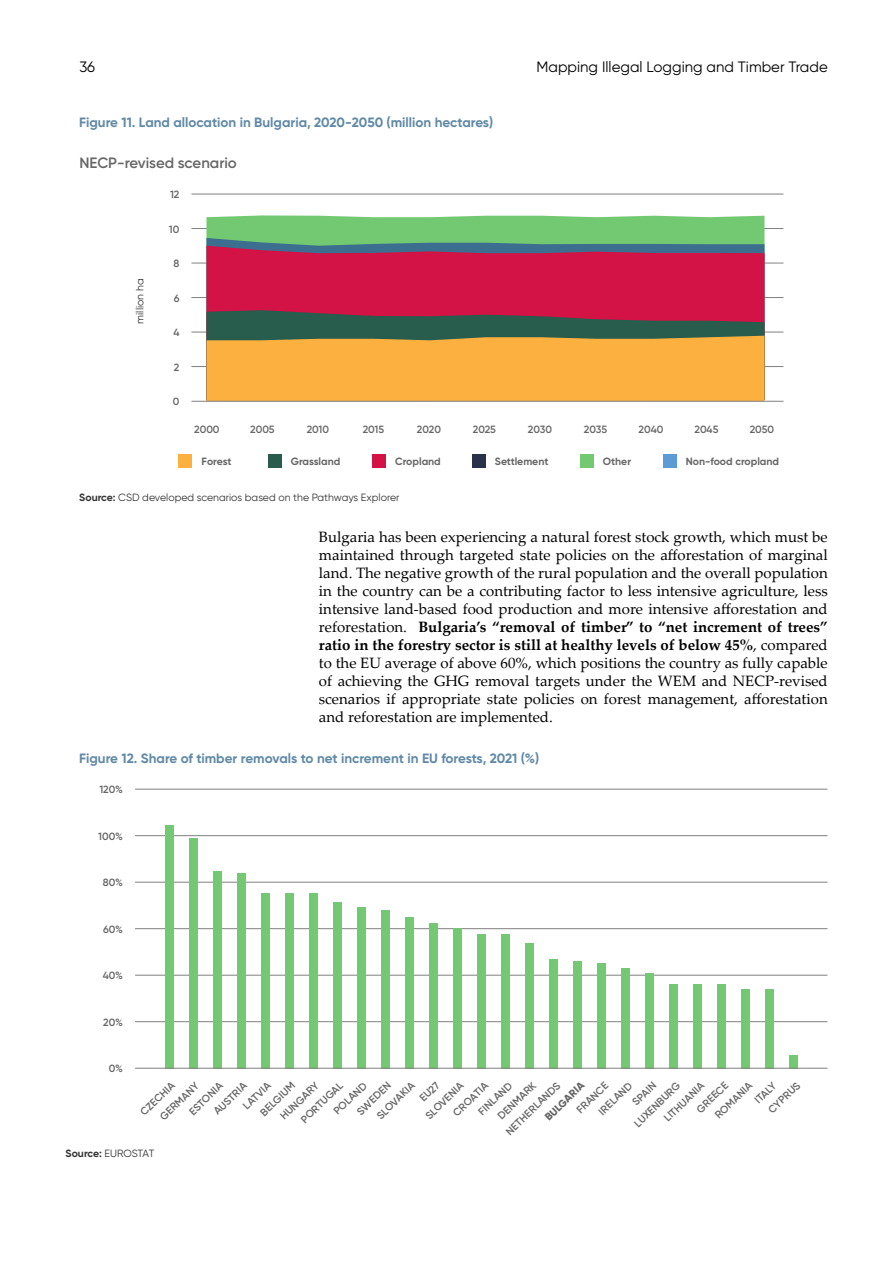
<style>
.page{position:relative;width:893px;height:1263px;background:#fff}
.page>*{position:absolute;margin:0;border:0;box-sizing:border-box;transform-origin:0 0}
.t1{font:15px/18px "Palatino Linotype";color:#000;text-align:justify}
.t2{font:15px "Gilroy";color:#000}
.t3{font:600 15px "Gilroy";letter-spacing:-.005em;color:#666}
.t4{font:700 13.5px "Gilroy";color:#6089a6}
.t5{font:600 10.5px/16.6px "Gilroy";letter-spacing:-.01em;color:#666}
.t6{font:10.5px "Gilroy";color:#333}
.t7{font:700 10.5px "Gilroy";color:#666}
.t8{font:10.5px "Gilroy";letter-spacing:-.025em;color:#333}
.t9{font:800 10.5px "Gilroy";color:#666}
.s1{font-weight:700}
</style>
<div class="page">
<hr style="left:191px;top:366px;width:592px;height:1px;background:#808080">
<hr style="left:191px;top:332px;width:592px;height:1px;background:#808080">
<hr style="left:191px;top:297px;width:592px;height:1px;background:#808080">
<hr style="left:191px;top:263px;width:592px;height:1px;background:#808080">
<hr style="left:191px;top:228px;width:592px;height:1px;background:#808080">
<hr style="left:191px;top:194px;width:592px;height:1px;background:#808080">
<div style="left:179px;top:454px;width:13px;height:14px;background:#fbb040"></div>
<div style="left:372px;top:454px;width:14px;height:14px;background:#d31245"></div>
<div style="left:268px;top:454px;width:13px;height:14px;background:#285c4d"></div>
<div style="left:472px;top:454px;width:13px;height:14px;background:#28334a"></div>
<div style="left:663px;top:454px;width:13px;height:14px;background:#5c9cd6"></div>
<div style="left:580px;top:454px;width:13px;height:14px;background:#73c971"></div>
<svg style="left:206px;top:215px;width:558px;height:23px;background:#7bcc79"></svg>
<svg style="left:206px;top:238px;width:558px;height:8px;background:#61ac7a"></svg>
<svg style="left:206px;top:246px;width:558px;height:64px;background:#c41b4c"></svg>
<svg style="left:206px;top:310px;width:558px;height:26px;background:#52494b"></svg>
<svg style="left:206px;top:336px;width:558px;height:65px;background:#f1ab40"></svg>
<hr style="left:191px;top:401px;width:592px;height:1px;background:#808080">
<hr style="left:135px;top:1021px;width:692px;height:1px;background:#808080">
<hr style="left:135px;top:975px;width:692px;height:1px;background:#808080">
<hr style="left:135px;top:928px;width:692px;height:1px;background:#808080">
<hr style="left:135px;top:882px;width:692px;height:1px;background:#808080">
<hr style="left:135px;top:835px;width:692px;height:1px;background:#808080">
<hr style="left:135px;top:789px;width:692px;height:1px;background:#808080">
<div style="left:165px;top:826px;width:9px;height:243px;background:#73c971"></div>
<div style="left:189px;top:838px;width:9px;height:231px;background:#73c971"></div>
<div style="left:213px;top:871px;width:9px;height:198px;background:#73c971"></div>
<div style="left:237px;top:873px;width:9px;height:196px;background:#73c971"></div>
<div style="left:261px;top:893px;width:9px;height:176px;background:#73c971"></div>
<div style="left:285px;top:893px;width:9px;height:176px;background:#73c971"></div>
<div style="left:309px;top:893px;width:9px;height:176px;background:#73c971"></div>
<div style="left:333px;top:902px;width:9px;height:167px;background:#73c971"></div>
<div style="left:357px;top:907px;width:9px;height:162px;background:#73c971"></div>
<div style="left:381px;top:910px;width:9px;height:159px;background:#73c971"></div>
<div style="left:405px;top:917px;width:9px;height:152px;background:#73c971"></div>
<div style="left:429px;top:923px;width:9px;height:146px;background:#73c971"></div>
<div style="left:453px;top:928px;width:9px;height:141px;background:#73c971"></div>
<div style="left:477px;top:934px;width:9px;height:135px;background:#73c971"></div>
<div style="left:501px;top:934px;width:9px;height:135px;background:#73c971"></div>
<div style="left:525px;top:943px;width:9px;height:126px;background:#73c971"></div>
<div style="left:549px;top:959px;width:9px;height:110px;background:#73c971"></div>
<div style="left:573px;top:961px;width:9px;height:108px;background:#73c971"></div>
<div style="left:597px;top:963px;width:9px;height:106px;background:#73c971"></div>
<div style="left:621px;top:968px;width:9px;height:101px;background:#73c971"></div>
<div style="left:645px;top:973px;width:9px;height:96px;background:#73c971"></div>
<div style="left:669px;top:984px;width:9px;height:85px;background:#73c971"></div>
<div style="left:693px;top:984px;width:9px;height:85px;background:#73c971"></div>
<div style="left:717px;top:984px;width:9px;height:85px;background:#73c971"></div>
<div style="left:765px;top:989px;width:9px;height:80px;background:#73c971"></div>
<div style="left:741px;top:989px;width:9px;height:80px;background:#73c971"></div>
<div style="left:789px;top:1055px;width:9px;height:14px;background:#73c971"></div>
<hr style="left:135px;top:1068px;width:692px;height:1px;background:#808080">
<p class="t2" style="left:79px;top:58px;width:17px">36</p>
<p class="t2" style="left:537px;top:58px;width:293px">Mapping Illegal Logging and Timber Trade</p>
<p class="t4" style="left:79px;top:114px;width:416px">Figure 11. Land allocation in Bulgaria, 2020-2050 (million hectares)</p>
<p class="t3" style="left:79px;top:153px;width:159px">NECP-revised scenario</p>
<p class="t5" style="left:170px;top:186px;width:11px">12</p>
<p class="t5" style="left:169px;top:221px;width:12px">10</p>
<p class="t6" style="left:133px;top:324px;width:46px;rotate:-90deg">million ha</p>
<p class="t5" style="left:174px;top:255px;width:7px">8</p>
<p class="t5" style="left:174px;top:290px;width:7px">6</p>
<p class="t5" style="left:173px;top:324px;width:8px">4</p>
<p class="t5" style="left:174px;top:359px;width:7px">2</p>
<p class="t5" style="left:173px;top:393px;width:8px">0</p>
<p class="t5" style="left:194px;top:420px;width:27px">2000</p>
<p class="t5" style="left:250px;top:420px;width:26px">2005</p>
<p class="t5" style="left:307px;top:420px;width:24px">2010</p>
<p class="t5" style="left:363px;top:420px;width:23px">2015</p>
<p class="t5" style="left:417px;top:420px;width:25px">2020</p>
<p class="t5" style="left:473px;top:420px;width:25px">2025</p>
<p class="t5" style="left:528px;top:420px;width:26px">2030</p>
<p class="t5" style="left:584px;top:420px;width:25px">2035</p>
<p class="t5" style="left:639px;top:420px;width:26px">2040</p>
<p class="t5" style="left:694px;top:420px;width:25px">2045</p>
<p class="t5" style="left:750px;top:420px;width:26px">2050</p>
<p class="t7" style="left:202px;top:455px;width:31px">Forest</p>
<p class="t7" style="left:291px;top:455px;width:51px">Grassland</p>
<p class="t7" style="left:395px;top:455px;width:47px">Cropland</p>
<p class="t7" style="left:495px;top:455px;width:55px">Settlement</p>
<p class="t7" style="left:603px;top:455px;width:30px">Other</p>
<p class="t7" style="left:686px;top:455px;width:95px">Non-food cropland</p>
<p class="t6" style="left:79px;top:491px;width:322px"><span class="s1">Source:</span> CSD developed scenarios based on the Pathways Explorer</p>
<p class="t1" style="left:319px;top:527px;width:510px">Bulgaria has been experiencing a natural forest stock growth, which must be maintained through targeted state policies on the afforestation of marginal land. The negative growth of the rural population and the overall population in the country can be a contributing factor to less intensive agriculture, less intensive land-based food production and more intensive afforestation and reforestation. <span class="s1">Bulgaria’s “removal of timber” to “net increment of trees” ratio in the forestry sector is still at healthy levels of below 45%</span>, compared to the EU average of above 60%, which positions the country as fully capable of achieving the GHG removal targets under the WEM and NECP-revised scenarios if appropriate state policies on forest management, afforestation and reforestation are implemented.</p>
<p class="t4" style="left:79px;top:750px;width:462px">Figure 12. Share of timber removals to net increment in EU forests, 2021 (%)</p>
<p class="t5" style="left:99px;top:781px;width:25px">120%</p>
<p class="t5" style="left:98px;top:828px;width:26px">100%</p>
<p class="t5" style="left:103px;top:874px;width:22px">80%</p>
<p class="t5" style="left:103px;top:921px;width:21px">60%</p>
<p class="t5" style="left:103px;top:967px;width:22px">40%</p>
<p class="t5" style="left:103px;top:1014px;width:21px">20%</p>
<p class="t5" style="left:109px;top:1060px;width:16px">0%</p>
<p class="t9" style="left:542px;top:1114px;width:52px;rotate:-44deg">BULGARIA</p>
<p class="t5" style="left:156px;top:1112px;width:51px;rotate:-44deg">GERMANY</p>
<p class="t5" style="left:136px;top:1108px;width:45px;rotate:-44deg">CZECHIA</p>
<p class="t5" style="left:185px;top:1107px;width:44px;rotate:-44deg">ESTONIA</p>
<p class="t5" style="left:209px;top:1106px;width:43px;rotate:-44deg">AUSTRIA</p>
<p class="t5" style="left:239px;top:1101px;width:36px;rotate:-44deg">LATVIA</p>
<p class="t5" style="left:276px;top:1112px;width:51px;rotate:-44deg">HUNGARY</p>
<p class="t5" style="left:421px;top:1111px;width:50px;rotate:-44deg">SLOVENIA</p>
<p class="t5" style="left:490px;top:1115px;width:73px;text-indent:5px;rotate:-44deg">DENMARK<br>NETHERLANDS</p>
<p class="t5" style="left:373px;top:1111px;width:50px;rotate:-44deg">SLOVAKIA</p>
<p class="t5" style="left:449px;top:1108px;width:46px;rotate:-44deg">CROATIA</p>
<p class="t5" style="left:660px;top:1113px;width:53px;rotate:-44deg">LITHUANIA</p>
<p class="t5" style="left:711px;top:1110px;width:49px;rotate:-44deg">ROMANIA</p>
<p class="t5" style="left:750px;top:1095px;width:27px;rotate:-44deg">ITALY</p>
<p class="t5" style="left:297px;top:1115px;width:55px;rotate:-44deg">PORTUGAL</p>
<p class="t5" style="left:764px;top:1105px;width:41px;rotate:-44deg">CYPRUS</p>
<p class="t5" style="left:630px;top:1119px;width:61px;rotate:-44deg">LUXENBURG</p>
<p class="t5" style="left:415px;top:1093px;width:25px;rotate:-44deg">EU27</p>
<p class="t5" style="left:474px;top:1107px;width:44px;rotate:-44deg">FINLAND</p>
<p class="t5" style="left:329px;top:1106px;width:43px;rotate:-44deg">POLAND</p>
<p class="t5" style="left:572px;top:1105px;width:41px;rotate:-44deg">FRANCE</p>
<p class="t5" style="left:594px;top:1107px;width:44px;rotate:-44deg">IRELAND</p>
<p class="t5" style="left:628px;top:1097px;width:30px;rotate:-44deg">SPAIN</p>
<p class="t5" style="left:692px;top:1105px;width:41px;rotate:-44deg">GREECE</p>
<p class="t5" style="left:256px;top:1108px;width:45px;rotate:-44deg">BELGIUM</p>
<p class="t5" style="left:353px;top:1107px;width:44px;rotate:-44deg">SWEDEN</p>
<p class="t8" style="left:65px;top:1146px;width:90px"><span class="s1">Source:</span> EUROSTAT</p>
</div>
